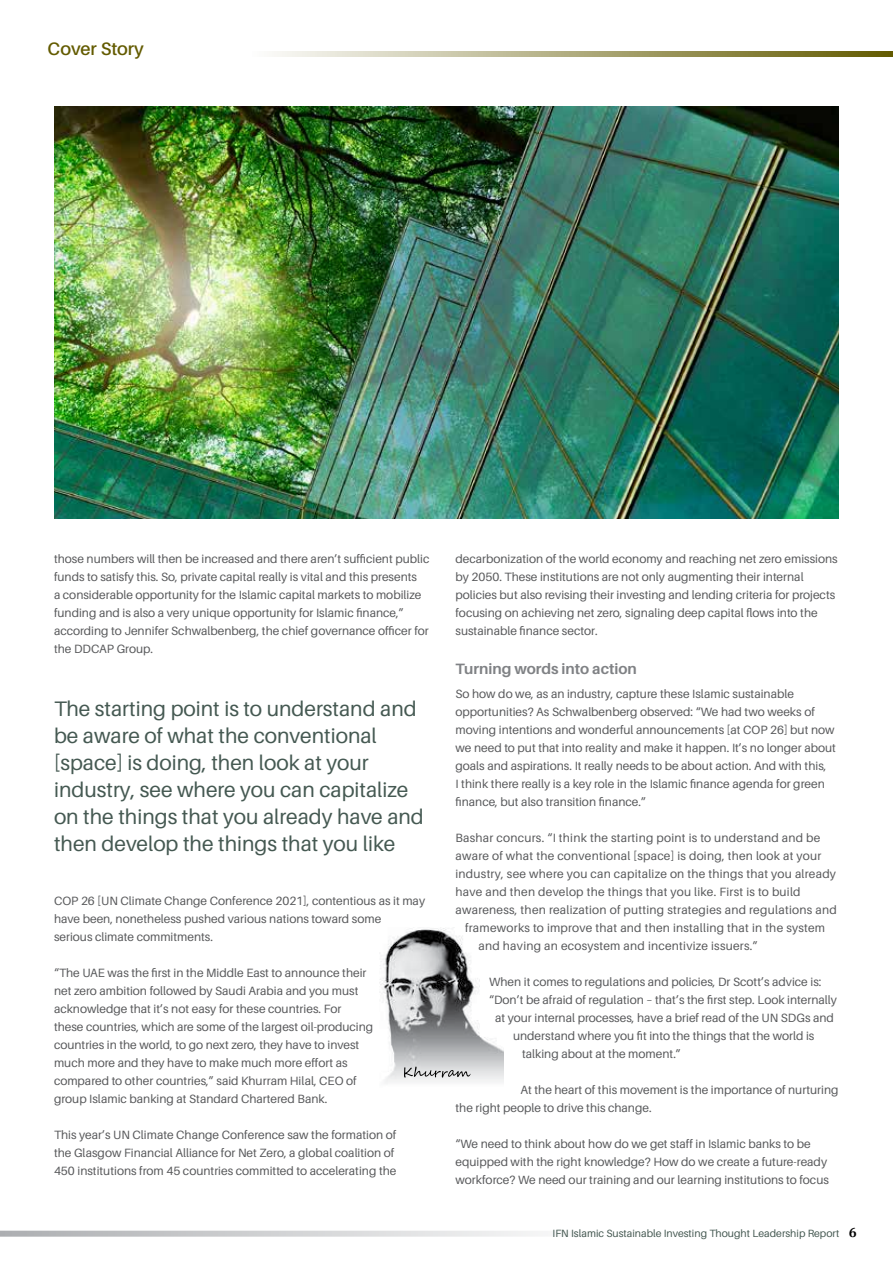
<style>
.page{position:relative;width:893px;height:1263px;background:#fff}
.page>*{position:absolute;margin:0;border:0;box-sizing:border-box;transform-origin:0 0}
.t1{font:21px/27px "Aileron";color:#455952}
.t2{font:600 18px "Aileron";color:#635b00}
.t3{font:700 15px "Aileron";color:#808285}
.t4{font:12px/18px "Aileron";color:#58595b}
.t5{font:12px "Aileron";letter-spacing:.02em;color:#58595b}
.t6{font:10.5px "Aileron";color:#455952}
.s1{font-family:"Cambria";font-weight:700;font-size:13.5px;color:#000}
</style>
<div class="page">
<svg style="left:0;top:1231px;width:540px;height:6px;background:#d2d3d5"></svg>
<svg style="left:274px;top:51px;width:619px;height:6px;background:#ada97a"></svg>
<img style="left:379px;top:928px;width:125px;height:156px">
<svg style="left:404px;top:1066px;width:67px;height:11px"></svg>
<img style="left:54px;top:106px;width:785px;height:413px">
<h2 class="t2" style="left:48px;top:39px;width:98px">Cover Story</h2>
<p class="t4" style="left:54px;top:550px;width:377px">those numbers will then be increased and there aren’t sufficient public funds to satisfy this. So, private capital really is vital and this presents<br>a considerable opportunity for the Islamic capital markets to mobilize funding and is also a very unique opportunity for Islamic finance,” according to Jennifer Schwalbenberg, the chief governance officer for the DDCAP Group.</p>
<h1 class="t1" style="left:54px;top:695px;width:371px">The starting point is to understand and be aware of what the conventional [space] is doing, then look at your industry, see where you can capitalize on the things that you already have and then develop the things that you like</h1>
<p class="t4" style="left:54px;top:892px;width:373px">COP 26 [UN Climate Change Conference 2021], contentious as it may have been, nonetheless pushed various nations toward some<br>serious climate commitments.</p>
<p class="t4" style="left:54px;top:964px;width:321px">“The UAE was the first in the Middle East to announce their net zero ambition followed by Saudi Arabia and you must acknowledge that it’s not easy for these countries. For these countries, which are some of the largest oil-producing countries in the world, to go next zero, they have to invest much more and they have to make much more effort as compared to other countries,” said Khurram Hilal, CEO of group Islamic banking at Standard Chartered Bank.</p>
<p class="t4" style="left:54px;top:1126px;width:344px">This year’s UN Climate Change Conference saw the formation of the Glasgow Financial Alliance for Net Zero, a global coalition of<br>450 institutions from 45 countries committed to accelerating the</p>
<p class="t4" style="left:455px;top:550px;width:384px">decarbonization of the world economy and reaching net zero emissions by 2050. These institutions are not only augmenting their internal policies but also revising their investing and lending criteria for projects focusing on achieving net zero, signaling deep capital flows into the sustainable finance sector.</p>
<p class="t3" style="left:455px;top:660px;width:183px">Turning words into action</p>
<p class="t4" style="left:455px;top:685px;width:382px">So how do we, as an industry, capture these Islamic sustainable opportunities? As Schwalbenberg observed: “We had two weeks of moving intentions and wonderful announcements [at COP 26] but now we need to put that into reality and make it happen. It’s no longer about goals and aspirations. It really needs to be about action. And with this,<br>I think there really is a key role in the Islamic finance agenda for green finance, but also transition finance.”</p>
<p class="t5" style="left:455px;top:831px;width:366px">Bashar concurs. “I think the starting point is to understand and be</p>
<p class="t5" style="left:455px;top:849px;width:367px">aware of what the conventional [space] is doing, then look at your</p>
<p class="t5" style="left:455px;top:867px;width:382px">industry, see where you can capitalize on the things that you already</p>
<p class="t5" style="left:455px;top:885px;width:347px">have and then develop the things that you like. First is to build</p>
<p class="t5" style="left:455px;top:903px;width:383px">awareness, then realization of putting strategies and regulations and</p>
<p class="t5" style="left:465px;top:921px;width:362px">frameworks to improve that and then installing that in the system</p>
<p class="t5" style="left:478px;top:939px;width:281px">and having an ecosystem and incentivize issuers.”</p>
<p class="t4" style="left:489px;top:973px;width:334px">When it comes to regulations and policies, Dr Scott’s advice is:</p>
<p class="t4" style="left:489px;top:991px;width:349px">“Don’t be afraid of regulation – that’s the first step. Look internally</p>
<p class="t4" style="left:495px;top:1009px;width:340px">at your internal processes, have a brief read of the UN SDGs and</p>
<p class="t4" style="left:513px;top:1027px;width:303px">understand where you fit into the things that the world is</p>
<p class="t4" style="left:522px;top:1045px;width:160px">talking about at the moment.”</p>
<p class="t4" style="left:455px;top:1081px;width:385px;text-indent:65px">At the heart of this movement is the importance of nurturing the right people to drive this change.</p>
<p class="t4" style="left:455px;top:1135px;width:375px">“We need to think about how do we get staff in Islamic banks to be equipped with the right knowledge? How do we create a future-ready workforce? We need our training and our learning institutions to focus</p>
<p class="t6" style="left:553px;top:1228px;width:306px">IFN Islamic Sustainable Investing Thought Leadership Report <span class="s1">6</span></p>
</div>
